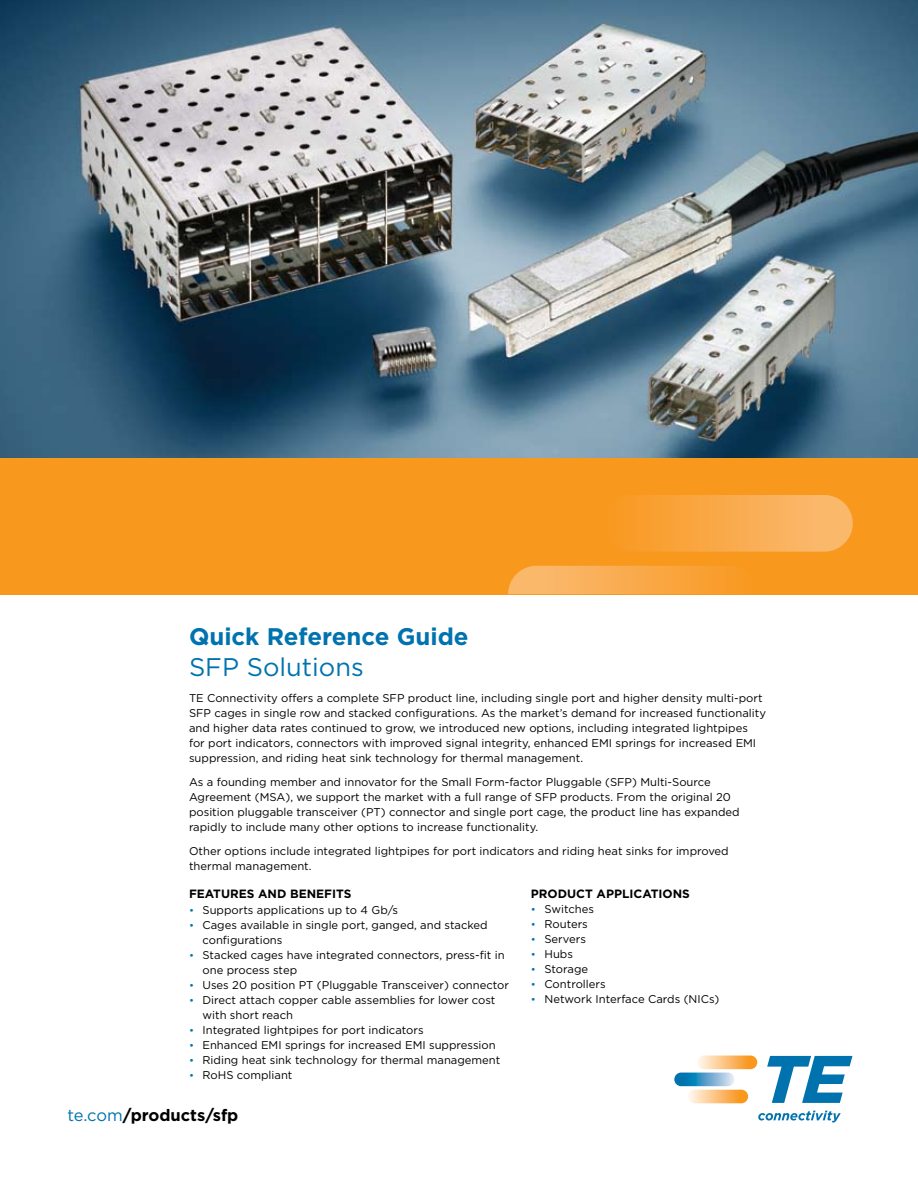
<style>
.page{position:relative;width:918px;height:1188px;background:#fff}
.page>*{position:absolute;margin:0;border:0;box-sizing:border-box;transform-origin:0 0}
.t1{font:25.5px "Gotham";color:#0073ae}
.t2{font:700 24px "Gotham";color:#0073ae}
.t3{font:700 16.5px "Gotham";color:#000}
.t4{font:700 12px "Gotham";color:#000}
.t5{font:11.25px/15px "Gotham";color:#000}
.s1{font-size:10.5px;color:#0073ae}
.s2{font-weight:400;color:#0073ae}
</style>
<div class="page">
<img style="left:0;top:0;width:918px;height:458px">
<svg style="left:697px;top:1056px;width:60px;height:13px"></svg>
<svg style="left:688px;top:1090px;width:60px;height:13px"></svg>
<svg style="left:674px;top:1073px;width:60px;height:13px"></svg>
<svg style="left:767px;top:1056px;width:85px;height:47px"></svg>
<svg style="left:758px;top:1111px;width:83px;height:12px"></svg>
<div style="left:0;top:458px;width:918px;height:136px;background:#f8981d"></div>
<img style="left:603px;top:495px;width:250px;height:57px;border-radius:28px">
<img style="left:508px;top:566px;width:226px;height:28px">
<h2 class="t2" style="left:189px;top:623px;width:281px">Quick Reference Guide</h2>
<h1 class="t1" style="left:189px;top:653px;width:176px">SFP Solutions</h1>
<p class="t5" style="left:189px;top:691px;width:579px">TE Connectivity offers a complete SFP product line, including single port and higher density multi-port SFP cages in single row and stacked configurations. As the market’s demand for increased functionality and higher data rates continued to grow, we introduced new options, including integrated lightpipes for port indicators, connectors with improved signal integrity, enhanced EMI springs for increased EMI suppression, and riding heat sink technology for thermal management.</p>
<p class="t5" style="left:189px;top:775px;width:552px">As a founding member and innovator for the Small Form-factor Pluggable (SFP) Multi-Source Agreement (MSA), we support the market with a full range of SFP products. From the original 20 position pluggable transceiver (PT) connector and single port cage, the product line has expanded rapidly to include many other options to increase functionality.</p>
<p class="t5" style="left:189px;top:844px;width:541px">Other options include integrated lightpipes for port indicators and riding heat sinks for improved thermal management.</p>
<p class="t4" style="left:189px;top:887px;width:164px">FEATURES AND BENEFITS</p>
<p class="t5" style="left:189px;top:903px;width:211px"><span class="s1">•</span> Supports applications up to 4 Gb/s</p>
<p class="t5" style="left:202px;top:918px;width:287px;text-indent:-14px"><span class="s1">•</span> Cages available in single port, ganged, and stacked configurations</p>
<p class="t5" style="left:202px;top:948px;width:304px;text-indent:-14px"><span class="s1">•</span> Stacked cages have integrated connectors, press-fit in one process step</p>
<p class="t5" style="left:189px;top:978px;width:322px"><span class="s1">•</span> Uses 20 position PT (Pluggable Transceiver) connector</p>
<p class="t5" style="left:202px;top:993px;width:295px;text-indent:-14px"><span class="s1">•</span> Direct attach copper cable assemblies for lower cost with short reach</p>
<p class="t5" style="left:189px;top:1023px;width:236px"><span class="s1">•</span> Integrated lightpipes for port indicators</p>
<p class="t5" style="left:189px;top:1038px;width:308px"><span class="s1">•</span> Enhanced EMI springs for increased EMI suppression</p>
<p class="t5" style="left:189px;top:1053px;width:313px"><span class="s1">•</span> Riding heat sink technology for thermal management</p>
<p class="t5" style="left:189px;top:1068px;width:105px"><span class="s1">•</span> RoHS compliant</p>
<p class="t4" style="left:531px;top:887px;width:160px">PRODUCT APPLICATIONS</p>
<p class="t5" style="left:531px;top:901px;width:65px"><span class="s1">•</span> Switches</p>
<p class="t5" style="left:531px;top:916px;width:58px"><span class="s1">•</span> Routers</p>
<p class="t5" style="left:531px;top:931px;width:57px"><span class="s1">•</span> Servers</p>
<p class="t5" style="left:531px;top:946px;width:44px"><span class="s1">•</span> Hubs</p>
<p class="t5" style="left:531px;top:961px;width:59px"><span class="s1">•</span> Storage</p>
<p class="t5" style="left:531px;top:976px;width:76px"><span class="s1">•</span> Controllers</p>
<p class="t5" style="left:531px;top:991px;width:190px"><span class="s1">•</span> Network Interface Cards (NICs)</p>
<h3 class="t3" style="left:68px;top:1105px;width:172px"><span class="s2">te.com</span>/products/sfp</h3>
</div>
